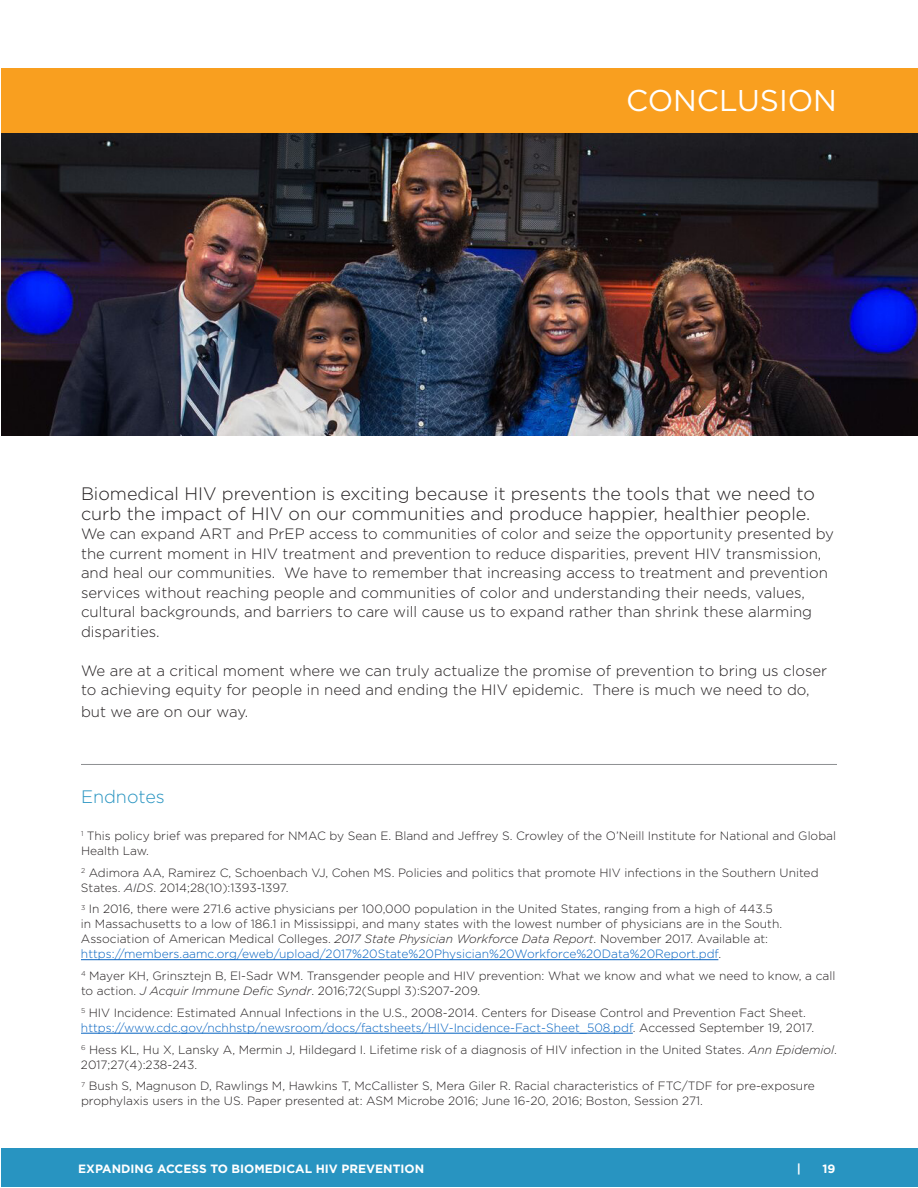
<style>
.page{position:relative;width:918px;height:1188px;background:#fff}
.page>*{position:absolute;margin:0;border:0;box-sizing:border-box;transform-origin:0 0}
.t1{font:30px "Gotham";color:#fff}
.t2{font:300 18px/19.5px "Gotham";color:#231f20}
.t3{font:300 18px "Gotham";color:#2894c1}
.t4{font:300 15px/19.5px "Gotham";color:#231f20}
.t5{font:300 12px/15px "Gotham";color:#231f20}
.t6{font:700 12px "Gotham";color:#fff}
.s1{font-style:italic}
.s2{color:#0563c1}
</style>
<div class="page">
<div style="left:2px;top:1148px;width:916px;height:39px;background:#2894c1"></div>
<div style="left:2px;top:68px;width:916px;height:67px;background:#f99f1f"></div>
<hr style="left:81px;top:959px;width:637px;height:1px;background:#0563c1">
<hr style="left:81px;top:1033px;width:552px;height:1px;background:#0563c1">
<img style="left:2px;top:134px;width:916px;height:301px">
<hr style="left:81px;top:764px;width:756px;height:1px;background:#8e9092">
<h1 class="t1" style="left:626px;top:81px;width:23px">CONCL</h1>
<h1 class="t1" style="left:737px;top:81px;width:42px">USION</h1>
<h2 class="t2" style="left:81px;top:484px;width:735px">Biomedical HIV prevention is exciting because it presents the tools that we need to curb the impact of HIV on our communities and produce happier, healthier people.</h2>
<p class="t4" style="left:81px;top:524px;width:755px">We can expand ART and PrEP access to communities of color and seize the opportunity presented by the current moment in HIV treatment and prevention to reduce disparities, prevent HIV transmission, and heal our communities. We have to remember that increasing access to treatment and prevention services without reaching people and communities of color and understanding their needs, values, cultural backgrounds, and barriers to care will cause us to expand rather than shrink these alarming disparities.</p>
<p class="t4" style="left:81px;top:660px;width:748px">We are at a critical moment where we can truly actualize the promise of prevention to bring us closer to achieving equity for people in need and ending the HIV epidemic. There is much we need to do,</p>
<p class="t4" style="left:81px;top:702px;width:169px">but we are on our way.</p>
<h2 class="t3" style="left:81px;top:786px;width:85px">Endnotes</h2>
<p class="t5" style="left:81px;top:828px;width:757px"><sup>1</sup> This policy brief was prepared for NMAC by Sean E. Bland and Jeffrey S. Crowley of the O’Neill Institute for National and Global<br>Health Law.</p>
<p class="t5" style="left:81px;top:865px;width:739px"><sup>2</sup> Adimora AA, Ramirez C, Schoenbach VJ, Cohen MS. Policies and politics that promote HIV infections in the Southern United<br>States. <span class="s1">AIDS</span>. 2014;28(10):1393-1397.</p>
<p class="t5" style="left:81px;top:901px;width:703px"><sup>3</sup> In 2016, there were 271.6 active physicians per 100,000 population in the United States, ranging from a high of 443.5 in Massachusetts to a low of 186.1 in Mississippi, and many states with the lowest number of physicians are in the South.<br>Association of American Medical Colleges. <span class="s1">2017 State Physician Workforce Data Report</span>. November 2017. Available at: <span class="s2">https://members.aamc.org/eweb/upload/2017%20State%20Physician%20Workforce%20Data%20Report.pdf</span>.</p>
<p class="t5" style="left:81px;top:968px;width:756px"><sup>4</sup> Mayer KH, Grinsztejn B, El-Sadr WM. Transgender people and HIV prevention: What we know and what we need to know, a call to action. <span class="s1">J Acquir Immune Defic Syndr</span>. 2016;72(Suppl 3):S207-209.</p>
<p class="t5" style="left:81px;top:1005px;width:735px"><sup>5</sup> HIV Incidence: Estimated Annual Infections in the U.S., 2008-2014. Centers for Disease Control and Prevention Fact Sheet. <span class="s2">https://www.cdc.gov/nchhstp/newsroom/docs/factsheets/HIV-Incidence-Fact-Sheet_508.pdf</span>. Accessed September 19, 2017.</p>
<p class="t5" style="left:81px;top:1042px;width:758px"><sup>6</sup> Hess KL, Hu X, Lansky A, Mermin J, Hildegard I. Lifetime risk of a diagnosis of HIV infection in the United States. <span class="s1">Ann Epidemiol</span>.<br>2017;27(4):238-243.</p>
<p class="t5" style="left:81px;top:1078px;width:735px"><sup>7</sup> Bush S, Magnuson D, Rawlings M, Hawkins T, McCallister S, Mera Giler R. Racial characteristics of FTC/TDF for pre-exposure prophylaxis users in the US. Paper presented at: ASM Microbe 2016; June 16-20, 2016; Boston, Session 271.</p>
<p class="t6" style="left:78px;top:1161px;width:97px">EXPANDING ACCESS</p>
<p class="t6" style="left:210px;top:1161px;width:157px">TO BIOMEDICAL HIV PREVE</p>
<p class="t6" style="left:383px;top:1161px;width:42px">NTION</p>
<p class="t6" style="left:797px;top:1161px;width:6px">|</p>
<p class="t6" style="left:822px;top:1161px;width:15px">19</p>
</div>
